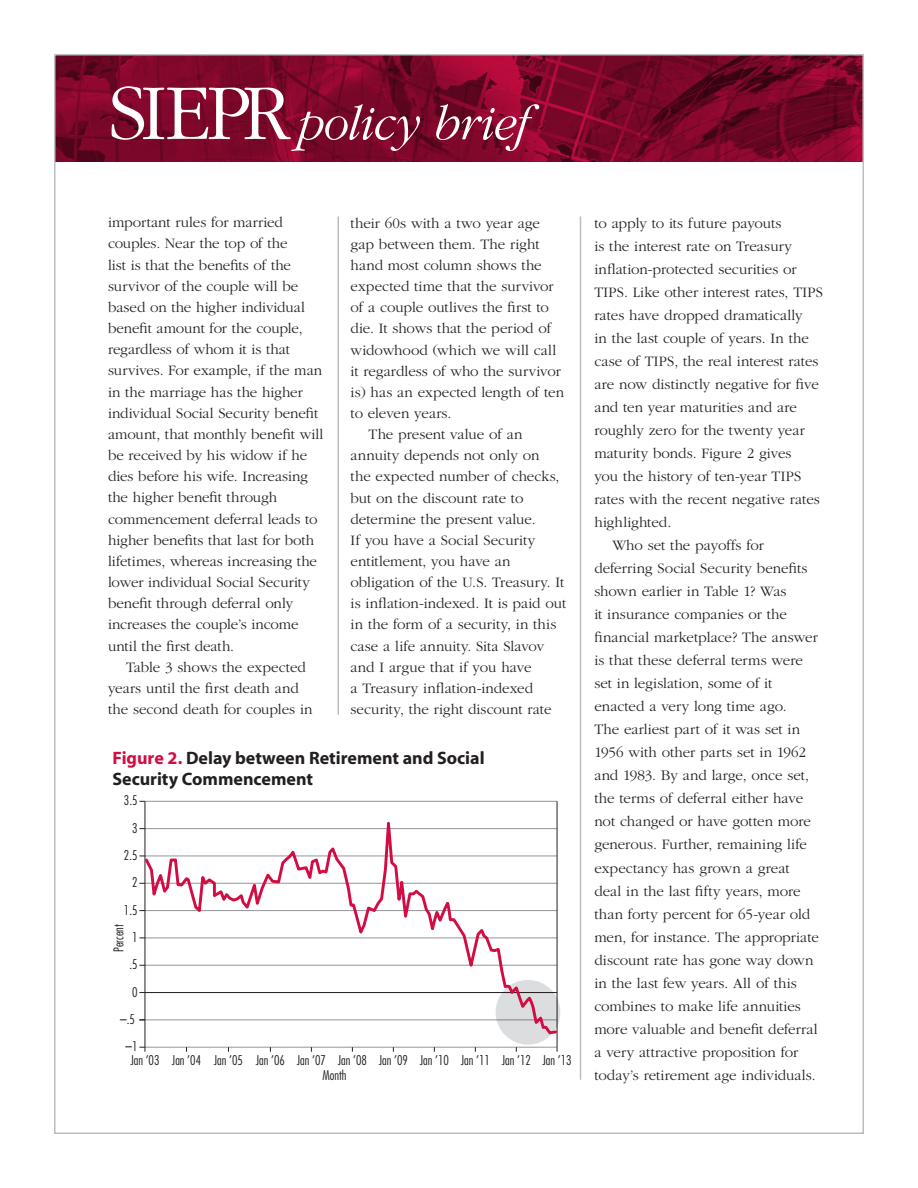
<style>
.page{position:relative;width:918px;height:1188px;background:#fff}
.page>*{position:absolute;margin:0;border:0;box-sizing:border-box;transform-origin:0 0}
.Banner_Text{font:300 82.2px "Garamond";letter-spacing:-.065em;color:#fff}
.t1{font:italic 300 50.7px "Garamond";letter-spacing:-.02em;color:#fff}
.Subhead_1{font:700 18px/21px "Myriad";color:#231f20}
.Body_1{font:300 15px/21.1px "Garamond";color:#231f20}
.t2{font:300 condensed 13.05px "Futura";color:#231f20}
.s1{color:#d20d44}
</style>
<div class="page">
<img style="left:57px;top:57px;width:804px;height:105px">
<hr style="left:580px;top:217px;width:1px;height:863px;background:#bcbdc0">
<hr style="left:338px;top:217px;width:1px;height:498px;background:#bcbdc0">
<svg style="left:143px;top:800px;width:416px;height:250px"></svg>
<p class="Banner_Text" style="left:108px;top:70px;width:184px">SIEPR</p>
<p class="t1" style="left:298px;top:97px;width:233px">policy brief</p>
<p class="Body_1" style="left:108px;top:212px;width:217px">important rules for married couples. Near the top of the<br>list is that the benefits of the survivor of the couple will be based on the higher individual benefit amount for the couple, regardless of whom it is that survives. For example, if the man in the marriage has the higher individual Social Security benefit amount, that monthly benefit will be received by his widow if he dies before his wife. Increasing the higher benefit through commencement deferral leads to higher benefits that last for both lifetimes, whereas increasing the lower individual Social Security benefit through deferral only increases the couple’s income until the first death.</p>
<p class="Body_1" style="left:108px;top:657px;width:206px;text-indent:18px">Table 3 shows the expected years until the first death and the second death for couples in</p>
<p class="Body_1" style="left:351px;top:213px;width:215px">their 60s with a two year age gap between them. The right hand most column shows the expected time that the survivor of a couple outlives the first to die. It shows that the period of widowhood (which we will call it regardless of who the survivor is) has an expected length of ten to eleven years.</p>
<p class="Body_1" style="left:351px;top:424px;width:217px;text-indent:18px">The present value of an annuity depends not only on<br>the expected number of checks, but on the discount rate to determine the present value.<br>If you have a Social Security entitlement, you have an obligation of the U.S. Treasury. It is inflation-indexed. It is paid out in the form of a security, in this case a life annuity. Sita Slavov and I argue that if you have<br>a Treasury inflation-indexed security, the right discount rate</p>
<p class="Subhead_1" style="left:112px;top:748px;width:374px"><span class="s1">Figure 2.</span> Delay between Retirement and Social<br>Security Commencement</p>
<p class="t2" style="left:124px;top:792px;width:15px">3.5</p>
<p class="t2" style="left:132px;top:820px;width:7px">3</p>
<p class="t2" style="left:124px;top:847px;width:15px">2.5</p>
<p class="t2" style="left:132px;top:874px;width:7px">2</p>
<p class="t2" style="left:124px;top:902px;width:15px">1.5</p>
<p class="t2" style="left:110px;top:952px;width:29px;rotate:-90deg">Percent</p>
<p class="t2" style="left:132px;top:929px;width:7px">1</p>
<p class="t2" style="left:129px;top:956px;width:10px">.5</p>
<p class="t2" style="left:132px;top:984px;width:7px">0</p>
<p class="t2" style="left:120px;top:1011px;width:16px">–.5</p>
<p class="t2" style="left:126px;top:1038px;width:13px">–1</p>
<p class="t2" style="left:130px;top:1052px;width:443px">Jan ’03 Jan ’04 Jan ’05 Jan ’06 Jan ’07 Jan ’08 Jan ’09 Jan ’10 Jan ’11 Jan ’12 Jan ’13</p>
<p class="t2" style="left:322px;top:1067px;width:26px">Month</p>
<p class="Body_1" style="left:594px;top:212px;width:230px;line-height:23.1px">to apply to its future payouts<br>is the interest rate on Treasury inflation-protected securities or<br>TIPS. Like other interest rates, TIPS rates have dropped dramatically<br>in the last couple of years. In the case of TIPS, the real interest rates are now distinctly negative for five and ten year maturities and are roughly zero for the twenty year maturity bonds. Figure 2 gives<br>you the history of ten-year TIPS rates with the recent negative rates highlighted.</p>
<p class="Body_1" style="left:594px;top:534px;width:226px;line-height:23.1px;text-indent:18px">Who set the payoffs for deferring Social Security benefits shown earlier in Table 1? Was<br>it insurance companies or the financial marketplace? The answer is that these deferral terms were set in legislation, some of it enacted a very long time ago.<br>The earliest part of it was set in<br>1956 with other parts set in 1962 and 1983. By and large, once set, the terms of deferral either have not changed or have gotten more generous. Further, remaining life expectancy has grown a great deal in the last fifty years, more than forty percent for 65-year old men, for instance. The appropriate discount rate has gone way down in the last few years. All of this combines to make life annuities more valuable and benefit deferral a very attractive proposition for today’s retirement age individuals.</p>
</div>
